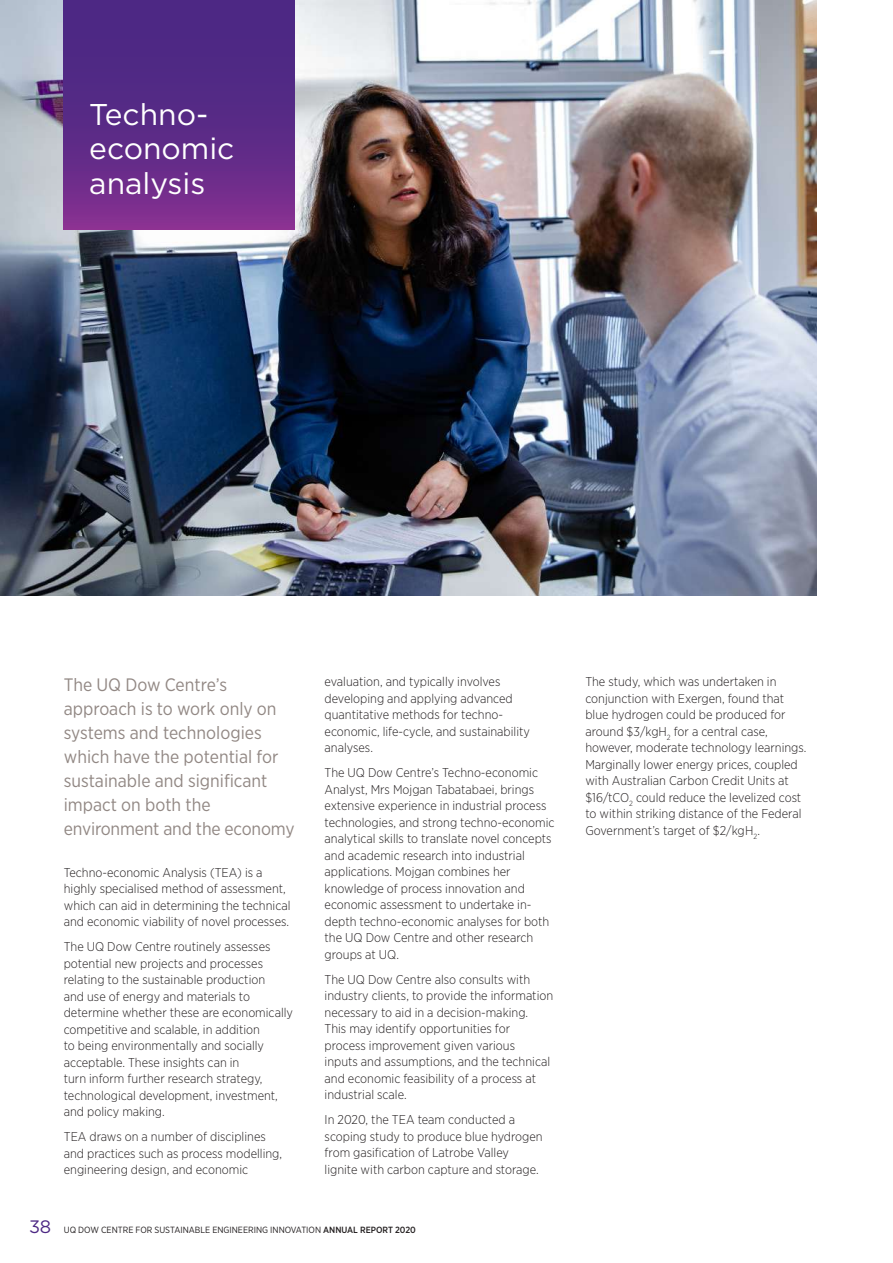
<style>
.page{position:relative;width:893px;height:1263px;background:#fff}
.page>*{position:absolute;margin:0;border:0;box-sizing:border-box;transform-origin:0 0}
.t1{font:30px/34.5px "Gotham";color:#fff}
.t2{font:18px/24px "Gotham Narrow";color:#928884}
.t3{font:300 12.75px/16.5px "Gotham Narrow";color:#231f20}
.t4{font:9px "Gotham Narrow";color:#231f20}
.s1{font-family:"Gotham";font-size:18px;color:#4d2884}
.s2{font-weight:500}
</style>
<div class="page">
<img style="left:0;top:0;width:816px;height:595px">
<svg style="left:64px;top:0;width:231px;height:230px;background:#5e2a87"></svg>
<hr style="left:892px;top:0;width:1px;height:327px;background:#231f20">
<h1 class="t1" style="left:89px;top:96px;width:147px">Techno&shy;economic analysis</h1>
<h2 class="t2" style="left:64px;top:672px;width:232px">The UQ Dow Centre’s approach is to work only on systems and technologies which have the potential for sustainable and significant impact on both the environment and the economy</h2>
<p class="t3" style="left:64px;top:863px;width:228px">Techno-economic Analysis (TEA) is a highly specialised method of assessment, which can aid in determining the technical and economic viability of novel processes.</p>
<p class="t3" style="left:64px;top:938px;width:231px">The UQ Dow Centre routinely assesses potential new projects and processes relating to the sustainable production<br>and use of energy and materials to determine whether these are economically competitive and scalable, in addition<br>to being environmentally and socially acceptable. These insights can in<br>turn inform further research strategy, technological development, investment, and policy making.</p>
<p class="t3" style="left:64px;top:1128px;width:220px">TEA draws on a number of disciplines and practices such as process modelling, engineering design, and economic</p>
<p class="t3" style="left:325px;top:673px;width:207px">evaluation, and typically involves developing and applying advanced quantitative methods for techno&shy;economic, life-cycle, and sustainability analyses.</p>
<p class="t3" style="left:325px;top:764px;width:232px">The UQ Dow Centre’s Techno-economic Analyst, Mrs Mojgan Tabatabaei, brings extensive experience in industrial process technologies, and strong techno-economic analytical skills to translate novel concepts and academic research into industrial applications. Mojgan combines her knowledge of process innovation and economic assessment to undertake in&shy;depth techno-economic analyses for both the UQ Dow Centre and other research groups at UQ.</p>
<p class="t3" style="left:325px;top:971px;width:230px">The UQ Dow Centre also consults with industry clients, to provide the information necessary to aid in a decision-making.<br>This may identify opportunities for process improvement given various<br>inputs and assumptions, and the technical and economic feasibility of a process at industrial scale.</p>
<p class="t3" style="left:325px;top:1111px;width:220px">In 2020, the TEA team conducted a scoping study to produce blue hydrogen from gasification of Latrobe Valley lignite with carbon capture and storage.</p>
<p class="t4" style="left:29px;top:1224px;width:388px"><span class="s1">38</span> UQ DOW CENTRE FOR SUSTAINABLE ENGINEERING INNOVATION <span class="s2">ANNUAL REPORT 2020</span></p>
<p class="t3" style="left:585px;top:673px;width:223px">The study, which was undertaken in conjunction with Exergen, found that blue hydrogen could be produced for around $3/kgH<sub>2</sub> for a central case, however, moderate technology learnings.<br>Marginally lower energy prices, coupled with Australian Carbon Credit Units at $16/tCO<sub>2</sub> could reduce the levelized cost to within striking distance of the Federal Government’s target of $2/kgH<sub>2</sub>.</p>
</div>
